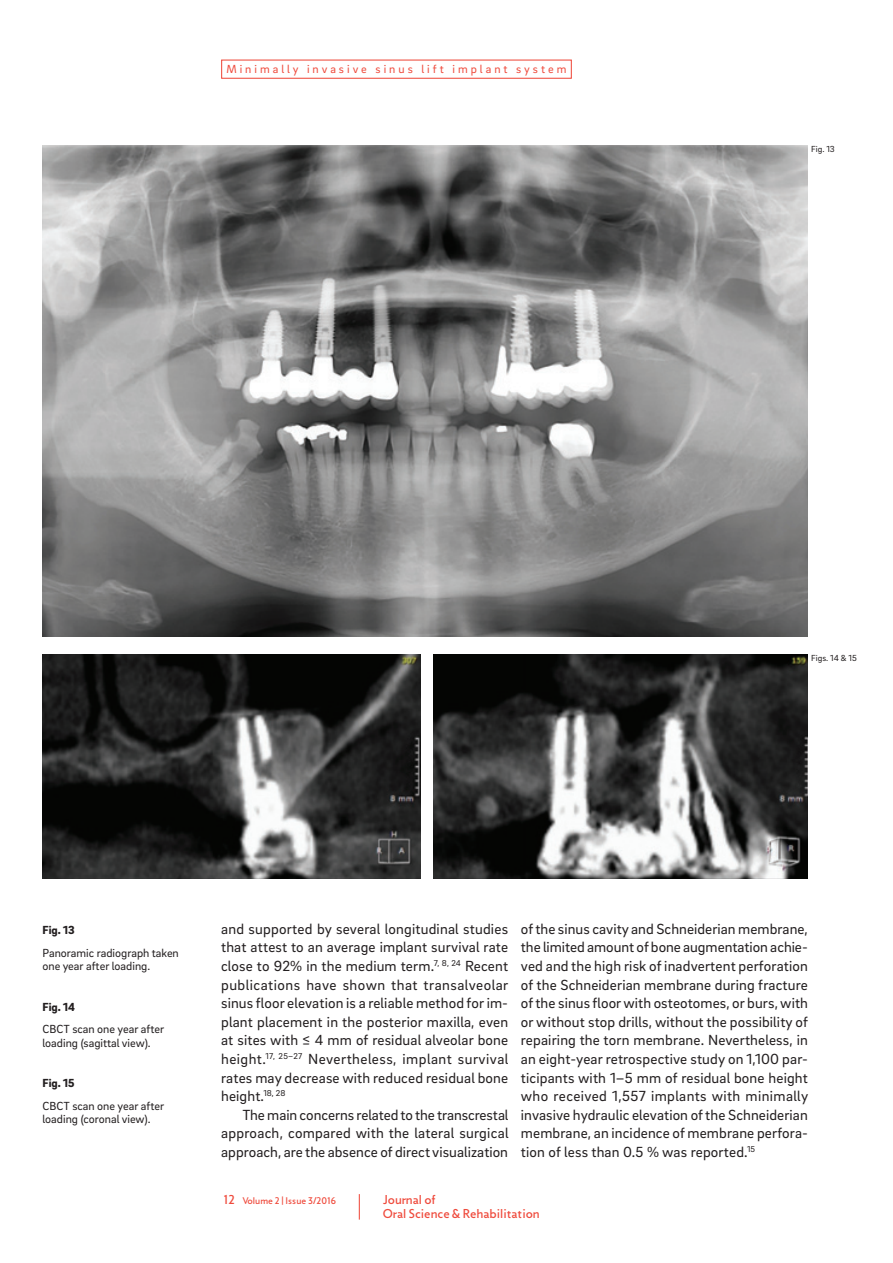
<style>
.page{position:relative;width:893px;height:1263px;background:#fff}
.page>*{position:absolute;margin:0;border:0;box-sizing:border-box;transform-origin:0 0}
.t1{font:15px/18.6px "Brix Sans";letter-spacing:.01em;color:#231f20;text-align:justify}
.t2{font:12px/13.5px "Brix Sans";color:#231f20}
.t3{font:12px "Brix Sans";letter-spacing:.25em;color:#ef4b3d}
.t4{font:12px/14.4px "Zigfrid";color:#ef4b3d}
.t5{font:900 12px "Brix Sans";color:#231f20}
.t6{font:9px "Zigfrid";color:#ef4b3d}
.t7{font:9px "Brix Sans";color:#231f20}
.s1{font-size:12px}
</style>
<div class="page">
<svg style="left:359px;top:1194px;width:1px;height:25px"></svg>
<div style="left:221px;top:60px;width:351px;height:19px;border:1px solid #ef4b3d"></div>
<img style="left:43px;top:146px;width:765px;height:490px">
<img style="left:43px;top:655px;width:378px;height:223px">
<img style="left:433px;top:655px;width:374px;height:223px">
<p class="t3" style="left:226px;top:65px;width:342px">Minimally invasive sinus lift implant system</p>
<p class="t7" style="left:811px;top:146px;width:25px">Fig. 13</p>
<p class="t7" style="left:811px;top:655px;width:47px">Figs. 14 &amp; 15</p>
<p class="t5" style="left:43px;top:926px;width:34px">Fig. 13</p>
<p class="t2" style="left:43px;top:947px;width:138px">Panoramic radiograph taken one year after loading.</p>
<p class="t5" style="left:43px;top:1002px;width:34px">Fig. 14</p>
<p class="t2" style="left:43px;top:1023px;width:123px">CBCT scan one year after loading (sagittal view).</p>
<p class="t5" style="left:43px;top:1079px;width:33px">Fig. 15</p>
<p class="t2" style="left:43px;top:1100px;width:123px">CBCT scan one year after loading (coronal view).</p>
<p class="t1" style="left:221px;top:921px;width:289px">and supported by several longitudinal studies that attest to an average implant survival rate close to 92% in the medium term.<sup>7,</sup> <sup>8,</sup> <sup>24</sup> Recent publications have shown that transalveolar sinus floor elevation is a reliable method for im&shy;plant placement in the posterior maxilla, even at sites with ≤ 4 mm of residual alveolar bone height.<sup>17,</sup> <sup>25–27</sup> Nevertheless, implant survival rates may decrease with reduced residual bone height.<sup>18,</sup> <sup>28</sup></p>
<p class="t1" style="left:221px;top:1107px;width:289px;text-indent:21px">The main concerns related to the transcrestal approach, compared with the lateral surgical approach, are the absence of direct visualization</p>
<p class="t1" style="left:521px;top:921px;width:289px">of the sinus cavity and Schneiderian membrane, the limited amount of bone augmentation achie&shy;ved and the high risk of inadvertent perforation of the Schneiderian membrane during fracture of the sinus floor with osteotomes, or burs, with or without stop drills, without the possibility of repairing the torn membrane. Nevertheless, in an eight-year retrospective study on 1,100 par&shy;ticipants with 1–5 mm of residual bone height who received 1,557 implants with minimally invasive hydraulic elevation of the Schneiderian membrane, an incidence of membrane perfora&shy;tion of less than 0.5 % was reported.<sup>15</sup></p>
<p class="t6" style="left:224px;top:1197px;width:114px"><span class="s1">12</span> Volume 2 | Issue 3/2016</p>
<p class="t4" style="left:383px;top:1193px;width:159px">Journal of<br>Oral Science &amp; Rehabilitation</p>
</div>
